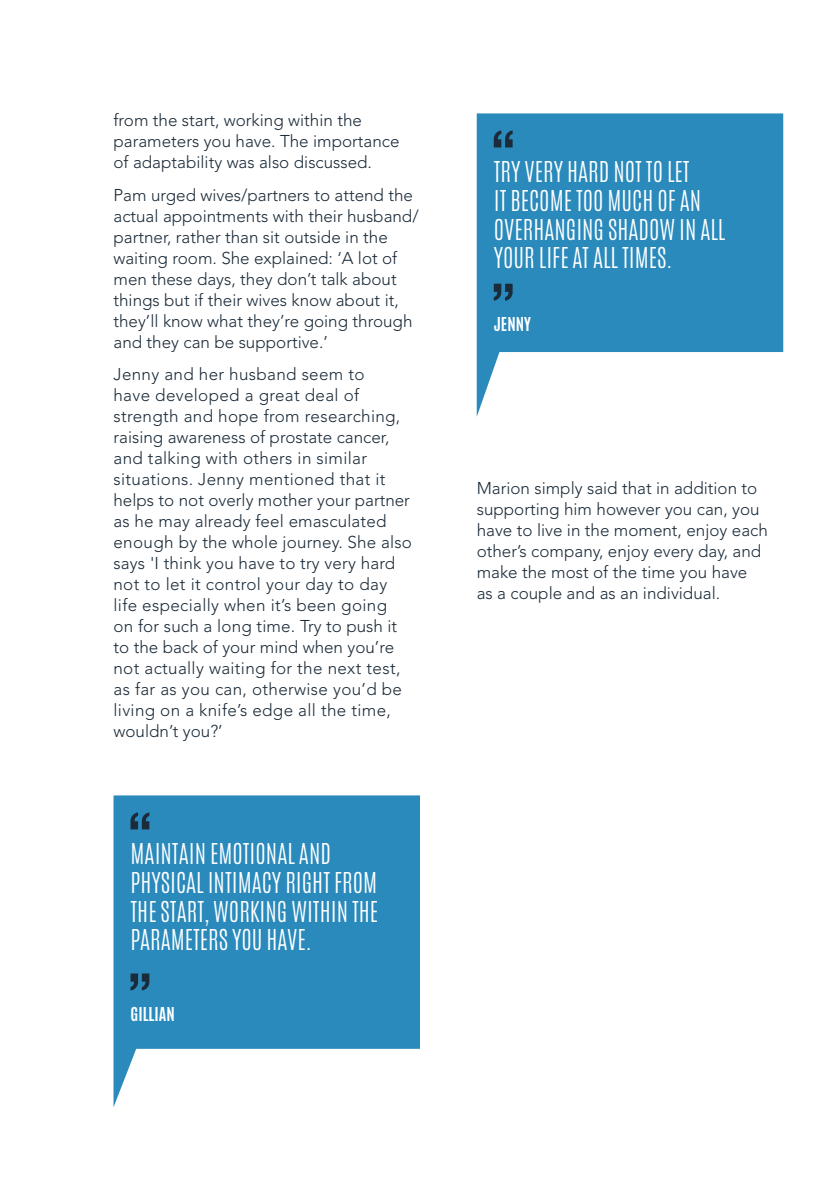
<style>
.page{position:relative;width:840px;height:1191px;background:#fff}
.page>*{position:absolute;margin:0;border:0;box-sizing:border-box;transform-origin:0 0}
.t1{font:300 24px/28.8px "Antonio";color:#fff}
.t2{font:300 17px/21px "Avenir LT Std";color:#1b2b39}
.t3{font:300 17px/21px "Avenir LT Std";letter-spacing:.02em;color:#1b2b39}
.t4{font:700 16px "Antonio";color:#fff}
</style>
<div class="page">
<svg style="left:113px;top:795px;width:307px;height:312px;fill:#2a8abc"></svg>
<svg style="left:130px;top:812px;width:19px;height:17px"></svg>
<svg style="left:130px;top:973px;width:19px;height:17px"></svg>
<svg style="left:476px;top:113px;width:306px;height:304px;fill:#2a8abc"></svg>
<svg style="left:493px;top:130px;width:19px;height:17px"></svg>
<svg style="left:493px;top:284px;width:19px;height:17px"></svg>
<p class="t2" style="left:113px;top:110px;width:287px">from the start, working within the parameters you have. The importance of adaptability was also discussed.</p>
<p class="t2" style="left:113px;top:184px;width:306px">Pam urged wives/partners to attend the actual appointments with their husband/ partner, rather than sit outside in the waiting room. She explained: ‘A lot of men these days, they don’t talk about things but if their wives know about it, they’ll know what they’re going through and they can be supportive.’</p>
<p class="t3" style="left:113px;top:364px;width:300px">Jenny and her husband seem to<br>have developed a great deal of strength and hope from researching, raising awareness of prostate cancer, and talking with others in similar situations. Jenny mentioned that it helps to not overly mother your partner as he may already feel emasculated enough by the whole journey. She also says 'I think you have to try very hard not to let it control your day to day life especially when it’s been going<br>on for such a long time. Try to push it to the back of your mind when you’re not actually waiting for the next test, as far as you can, otherwise you’d be living on a knife’s edge all the time, wouldn’t you?’</p>
<h1 class="t1" style="left:130px;top:839px;width:249px">MAINTAIN EMOTIONAL AND<br>PHYSICAL INTIMACY RIGHT FROM<br>THE START, WORKING WITHIN THE<br>PARAMETERS YOU HAVE.</h1>
<p class="t4" style="left:130px;top:1002px;width:46px">GILLIAN</p>
<h1 class="t1" style="left:493px;top:157px;width:233px">TRY VERY HARD NOT TO LET<br>IT BECOME TOO MUCH OF AN<br>OVERHANGING SHADOW IN ALL<br>YOUR LIFE AT ALL TIMES.</h1>
<p class="t4" style="left:493px;top:312px;width:39px">JENNY</p>
<p class="t2" style="left:476px;top:478px;width:292px">Marion simply said that in addition to supporting him however you can, you have to live in the moment, enjoy each other’s company, enjoy every day, and make the most of the time you have<br>as a couple and as an individual.</p>
</div>
